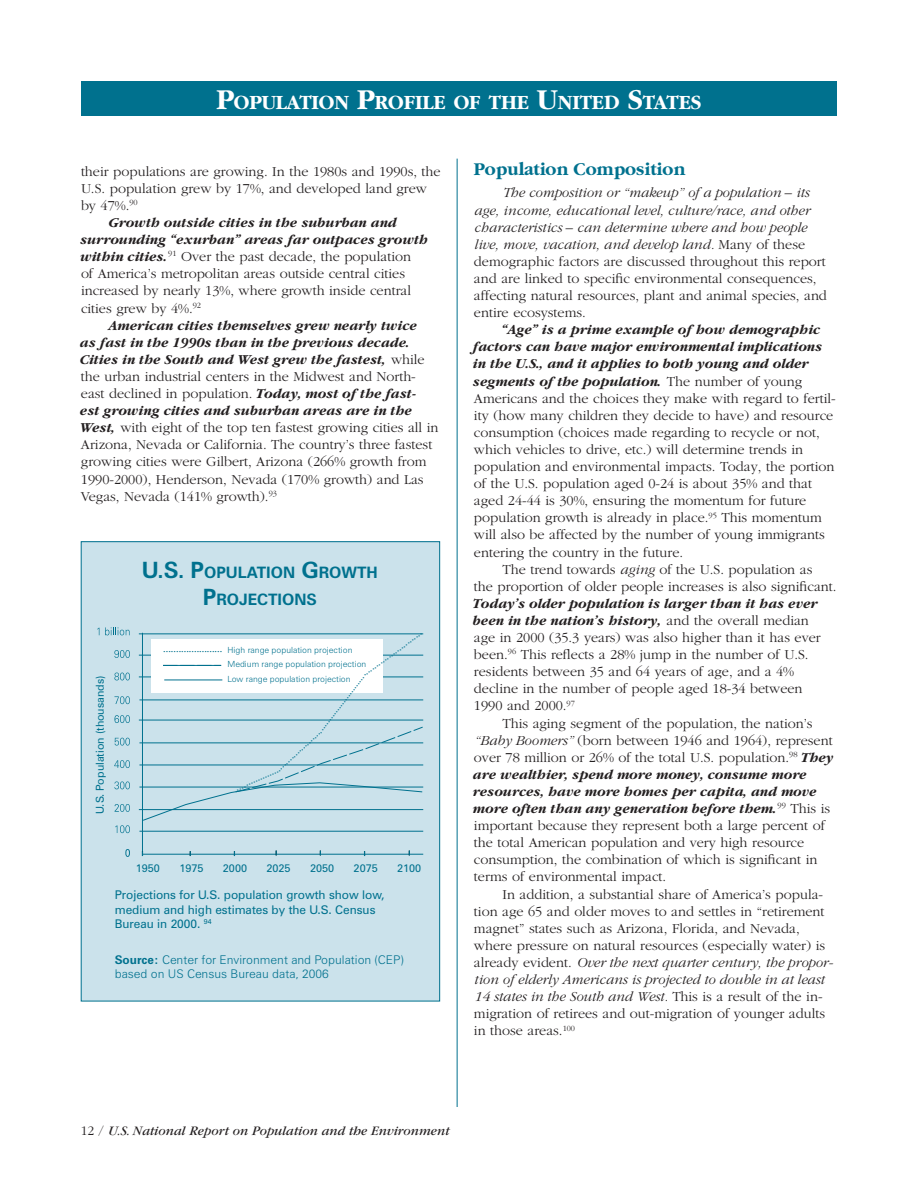
<style>
.page{position:relative;width:918px;height:1188px;background:#fff}
.page>*{position:absolute;margin:0;border:0;box-sizing:border-box;transform-origin:0 0}
.t1{font:700 21px "Garamond";color:#fff}
.t2{font:700 18.75px "Garamond";color:#00718e}
.t3{font:700 15.75px/27px "Zurich BT";color:#00718e;text-align:center}
.t4{font:300 14.25px/17.1px "Garamond";color:#231f20}
.t5{font:italic 700 14.25px "Garamond";color:#231f20}
.t6{font:italic 13.5px "Garamond";color:#231f20}
.t7{font:12px/14.4px "Zurich BT";color:#00718e}
.t8{font:300 12px/14.4px "Zurich BT";color:#00718e}
.t9{font:10.95px "Zurich BT";color:#00718e}
.t10{font:300 8.4px "Zurich BT";color:#00718e}
.t11{font:8.4px "New York";color:#00718e}
.s1{font-size:30px}
.s2{font-weight:700;font-style:italic}
.s3{font-weight:300;font-style:normal}
.s4{font-size:22.5px}
.s5{font-family:"New York";font-weight:400}
.s6{font-weight:700}
.s7{font-style:italic}
</style>
<div class="page">
<div style="left:81px;top:81px;width:756px;height:35px;background:#00718e"></div>
<hr style="left:457px;top:159px;width:1px;height:948px;background:#00718e">
<div style="left:81px;top:542px;width:359px;height:459px;background:#cbe2eb"></div>
<hr style="left:139px;top:700px;width:284px;height:1px;background:#00718e">
<hr style="left:139px;top:677px;width:284px;height:1px;background:#00718e">
<hr style="left:139px;top:655px;width:284px;height:1px;background:#00718e">
<svg style="left:141px;top:632px;width:283px;height:223px"></svg>
<hr style="left:139px;top:634px;width:284px;height:1px;background:#00718e">
<hr style="left:139px;top:720px;width:284px;height:1px;background:#00718e">
<hr style="left:139px;top:765px;width:284px;height:1px;background:#00718e">
<hr style="left:139px;top:809px;width:284px;height:1px;background:#00718e">
<hr style="left:139px;top:743px;width:284px;height:1px;background:#00718e">
<hr style="left:139px;top:787px;width:284px;height:1px;background:#00718e">
<hr style="left:139px;top:831px;width:284px;height:1px;background:#00718e">
<svg style="left:105px;top:627px;width:25px;height:8px"></svg>
<svg style="left:114px;top:650px;width:12px;height:8px"></svg>
<svg style="left:125px;top:650px;width:5px;height:8px"></svg>
<svg style="left:114px;top:673px;width:16px;height:7px"></svg>
<svg style="left:114px;top:696px;width:12px;height:8px"></svg>
<svg style="left:125px;top:696px;width:5px;height:8px"></svg>
<svg style="left:114px;top:715px;width:12px;height:8px"></svg>
<svg style="left:125px;top:715px;width:5px;height:8px"></svg>
<svg style="left:115px;top:738px;width:11px;height:8px"></svg>
<svg style="left:125px;top:738px;width:5px;height:8px"></svg>
<svg style="left:114px;top:760px;width:12px;height:8px"></svg>
<svg style="left:125px;top:760px;width:5px;height:8px"></svg>
<svg style="left:114px;top:782px;width:16px;height:7px"></svg>
<svg style="left:115px;top:804px;width:11px;height:8px"></svg>
<svg style="left:125px;top:804px;width:5px;height:8px"></svg>
<svg style="left:115px;top:825px;width:11px;height:8px"></svg>
<svg style="left:125px;top:825px;width:5px;height:8px"></svg>
<svg style="left:125px;top:849px;width:5px;height:8px"></svg>
<hr style="left:164px;top:680px;width:58px;height:1px;background:#00718e">
<svg style="left:163px;top:665px;width:58px;height:1px"></svg>
<svg style="left:142px;top:726px;width:282px;height:95px"></svg>
<h1 class="t1" style="left:217px;top:94px;width:486px"><span class="s1">P</span>OPULATION <span class="s1">P</span>ROFILE OF THE <span class="s1">U</span>NITED <span class="s1">S</span>TATES</h1>
<p class="t4" style="left:81px;top:164px;width:361px">their populations are growing. In the 1980s and 1990s, the</p>
<p class="t4" style="left:81px;top:181px;width:348px">U.S. population grew by 17%, and developed land grew</p>
<p class="t4" style="left:81px;top:198px;width:58px">by 47%.<sup>90</sup></p>
<p class="t5" style="left:110px;top:217px;width:290px">Growth outside cities in the suburban and</p>
<p class="t5" style="left:81px;top:235px;width:350px">surrounding “exurban” areas far outpaces growth</p>
<p class="t4" style="left:81px;top:249px;width:332px"><span class="s2">within cities.</span><sup>91</sup> Over the past decade, the population</p>
<p class="t4" style="left:81px;top:266px;width:326px">of America’s metropolitan areas outside central cities</p>
<p class="t4" style="left:81px;top:283px;width:332px">increased by nearly 13%, where growth inside central</p>
<p class="t4" style="left:81px;top:301px;width:122px">cities grew by 4%.<sup>92</sup></p>
<p class="t5" style="left:109px;top:320px;width:310px">American cities themselves grew nearly twice</p>
<p class="t5" style="left:81px;top:337px;width:331px">as fast in the 1990s than in the previous decade.</p>
<p class="t5" style="left:81px;top:354px;width:345px">Cities in the South and West grew the fastest, <span class="s3">while</span></p>
<p class="t4" style="left:81px;top:369px;width:336px">the urban industrial centers in the Midwest and North-</p>
<p class="t4" style="left:81px;top:386px;width:338px">east declined in population. <span class="s2">Today, most of the fast-</span></p>
<p class="t5" style="left:81px;top:406px;width:334px">est growing cities and suburban areas are in the</p>
<p class="t4" style="left:81px;top:420px;width:359px"><span class="s2">West,</span> with eight of the top ten fastest growing cities all in</p>
<p class="t4" style="left:81px;top:437px;width:353px">Arizona, Nevada or California. The country’s three fastest</p>
<p class="t4" style="left:81px;top:454px;width:347px">growing cities were Gilbert, Arizona (266% growth from</p>
<p class="t4" style="left:81px;top:472px;width:344px">1990-2000), Henderson, Nevada (170% growth) and Las</p>
<p class="t4" style="left:81px;top:489px;width:198px">Vegas, Nevada (141% growth).<sup>93</sup></p>
<p class="t9" style="left:96px;top:814px;width:140px;rotate:-90deg">U.S. Population (thousands)</p>
<p class="t3" style="left:142px;top:560px;width:237px"><span class="s4">U.S. P</span>OPULATION <span class="s4">G</span>ROWTH<br><span class="s4">P</span>ROJECTIONS</p>
<p class="t11" style="left:362px;top:668px;width:71px;rotate:-36deg">...........................</p>
<p class="t10" style="left:163px;top:647px;width:191px"><span class="s5">.......................</span> High range population projection</p>
<p class="t10" style="left:227px;top:661px;width:140px">Medium range population projection</p>
<p class="t11" style="left:314px;top:729px;width:76px;rotate:-52deg">.............................</p>
<p class="t10" style="left:227px;top:676px;width:125px">Low range population projection</p>
<p class="t11" style="left:274px;top:766px;width:58px;rotate:-42deg">......................</p>
<p class="t11" style="left:234px;top:783px;width:48px;rotate:-24deg">..................</p>
<p class="t9" style="left:136px;top:863px;width:26px">1950</p>
<p class="t9" style="left:179px;top:863px;width:26px">1975</p>
<p class="t9" style="left:223px;top:863px;width:26px">2000</p>
<p class="t9" style="left:267px;top:863px;width:26px">2025</p>
<p class="t9" style="left:310px;top:863px;width:26px">2050</p>
<p class="t9" style="left:354px;top:863px;width:26px">2075</p>
<p class="t9" style="left:397px;top:863px;width:26px">2100</p>
<p class="t7" style="left:115px;top:889px;width:271px">Projections for U.S. population growth show low, medium and high estimates by the U.S. Census<br>Bureau in 2000. <sup>94</sup></p>
<p class="t8" style="left:115px;top:953px;width:290px"><span class="s6">Source:</span> Center for Environment and Population (CEP) based on US Census Bureau data, 2006</p>
<h2 class="t2" style="left:474px;top:162px;width:213px">Population Composition</h2>
<p class="t4" style="left:474px;top:185px;width:354px;text-indent:28px"><span class="s7">The composition or “makeup” of a population – its age, income, educational level, culture/race, and other characteristics – can determine where and how people live, move, vacation, and develop land.</span> Many of these demographic factors are discussed throughout this report and are linked to specific environmental consequences, affecting natural resources, plant and animal species, and entire ecosystems.</p>
<p class="t5" style="left:502px;top:325px;width:320px">“Age” is a prime example of how demographic</p>
<p class="t5" style="left:474px;top:342px;width:351px">factors can have major environmental implications</p>
<p class="t5" style="left:474px;top:359px;width:337px">in the U.S., and it applies to both young and older</p>
<p class="t5" style="left:474px;top:376px;width:330px">segments of the population. <span class="s3">The number of young</span></p>
<p class="t4" style="left:474px;top:391px;width:363px">Americans and the choices they make with regard to fertil-</p>
<p class="t4" style="left:474px;top:408px;width:361px">ity (how many children they decide to have) and resource</p>
<p class="t4" style="left:474px;top:425px;width:347px">consumption (choices made regarding to recycle or not,</p>
<p class="t4" style="left:474px;top:442px;width:331px">which vehicles to drive, etc.) will determine trends in</p>
<p class="t4" style="left:474px;top:459px;width:362px">population and environmental impacts. Today, the portion</p>
<p class="t4" style="left:474px;top:476px;width:340px">of the U.S. population aged 0-24 is about 35% and that</p>
<p class="t4" style="left:474px;top:493px;width:334px">aged 24-44 is 30%, ensuring the momentum for future</p>
<p class="t4" style="left:474px;top:510px;width:349px">population growth is already in place.<sup>95</sup> This momentum</p>
<p class="t4" style="left:474px;top:527px;width:352px">will also be affected by the number of young immigrants</p>
<p class="t4" style="left:474px;top:545px;width:211px">entering the country in the future.</p>
<p class="t4" style="left:502px;top:562px;width:311px">The trend towards <span class="s7">aging</span> of the U.S. population as</p>
<p class="t4" style="left:474px;top:579px;width:364px">the proportion of older people increases is also significant.</p>
<p class="t4" style="left:474px;top:596px;width:348px"><span class="s2">Today’s older population is larger than it has ever been in the nation’s history,</span> and the overall median age in 2000 (35.3 years) was also higher than it has ever been.<sup>96</sup> This reflects a 28% jump in the number of U.S. residents between 35 and 64 years of age, and a 4% decline in the number of people aged 18-34 between 1990 and 2000.<sup>97</sup></p>
<p class="t4" style="left:474px;top:716px;width:362px;text-indent:29px">This aging segment of the population, the nation’s <span class="s7">“Baby Boomers”</span> (born between 1946 and 1964), represent over 78 million or 26% of the total U.S. population.<sup>98</sup> <span class="s2">They are wealthier, spend more money, consume more resources, have more homes per capita, and move more often than any generation before them.</span><sup>99</sup> This is important because they represent both a large percent of the total American population and very high resource consumption, the combination of which is significant in terms of environmental impact.</p>
<p class="t4" style="left:474px;top:887px;width:361px;text-indent:28px">In addition, a substantial share of America’s popula&shy;tion age 65 and older moves to and settles in “retirement magnet” states such as Arizona, Florida, and Nevada, where pressure on natural resources (especially water) is already evident. <span class="s7">Over the next quarter century, the propor&shy;tion of elderly Americans is projected to double in at least 14 states in the South and West.</span> This is a result of the in&shy;migration of retirees and out-migration of younger adults in those areas.<sup>100</sup></p>
<p class="t6" style="left:81px;top:1126px;width:370px"><span class="s3">12 /</span> U.S. National Report on Population and the Environment</p>
</div>
